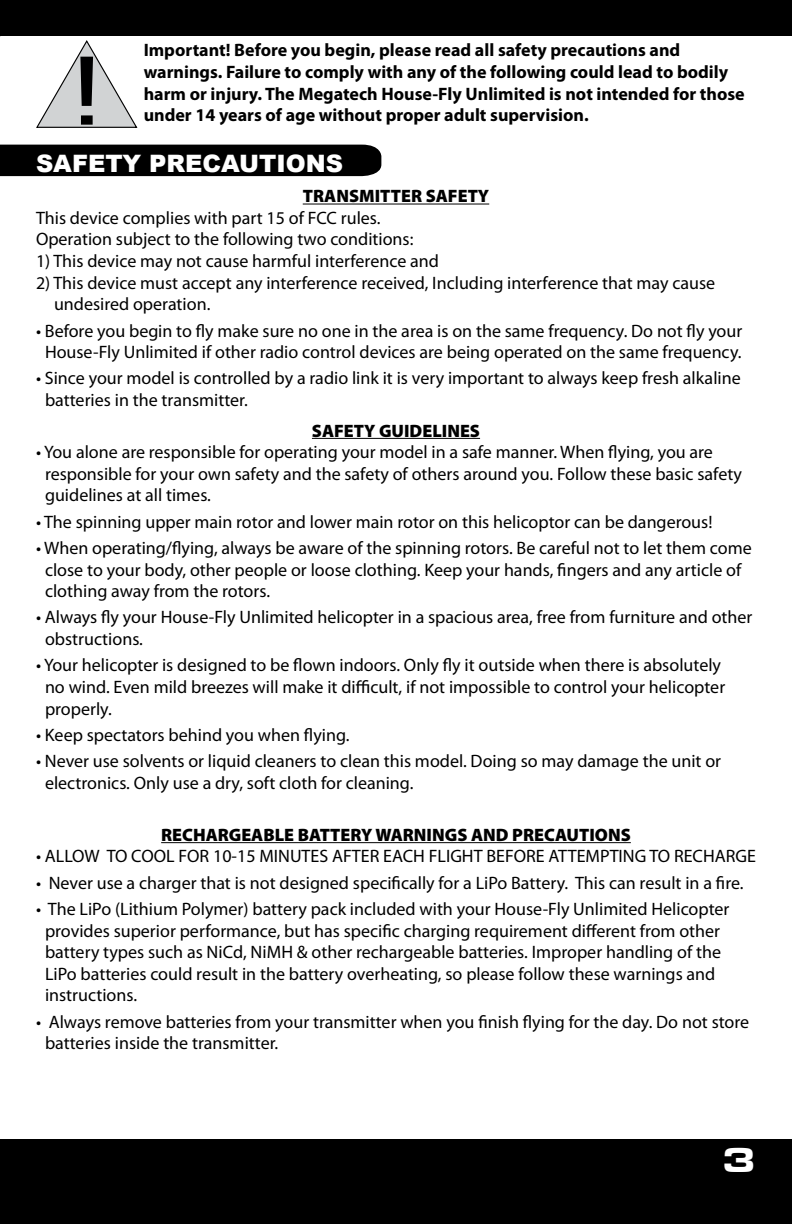
<style>
.page{position:relative;width:792px;height:1224px;background:#fff}
.page>*{position:absolute;margin:0;border:0;box-sizing:border-box;transform-origin:0 0}
.t1{font:36px "Eurostile T Blac Exte";color:#fff}
.t2{font:900 24px "Arial";color:#fff}
.t3{font:18px/21.6px "Myriad Pro";color:#000}
.t4{font:700 18px/21.6px "Myriad Pro";color:#000}
.t5{font:900 18px "Myriad Pro";color:#000}
</style>
<div class="page">
<div style="left:0;top:1140px;width:792px;height:84px;background:#000"></div>
<div style="left:0;top:0;width:792px;height:36px;background:#000"></div>
<div style="left:0;top:145px;width:381px;height:31px;background:#000"></div>
<hr style="left:303px;top:204px;width:186px;height:1px;background:#000">
<hr style="left:312px;top:438px;width:168px;height:1px;background:#000">
<hr style="left:161px;top:842px;width:470px;height:1px;background:#000">
<svg style="left:36px;top:40px;width:102px;height:88px"></svg>
<p class="t4" style="left:144px;top:40px;width:603px">Important! Before you begin, please read all safety precautions and warnings. Failure to comply with any of the following could lead to bodily harm or injury. The Megatech House-Fly Unlimited is not intended for those under 14 years of age without proper adult supervision.</p>
<h2 class="t2" style="left:36px;top:146px;width:309px">SAFETY PRECAUTIONS</h2>
<p class="t5" style="left:303px;top:186px;width:188px">TRANSMITTER SAFETY</p>
<p class="t3" style="left:36px;top:207px;width:379px">This device complies with part 15 of FCC rules.<br>Operation subject to the following two conditions:</p>
<p class="t3" style="left:36px;top:251px;width:404px">1) This device may not cause harmful interference and</p>
<p class="t3" style="left:54px;top:272px;width:663px;text-indent:-18px">2) This device must accept any interference received, Including interference that may cause undesired operation.</p>
<p class="t3" style="left:36px;top:320px;width:708px;text-align:center">• Before you begin to fly make sure no one in the area is on the same frequency. Do not fly your<br>House-Fly Unlimited if other radio control devices are being operated on the same frequency.</p>
<p class="t3" style="left:45px;top:368px;width:697px;text-indent:-9px">• Since your model is controlled by a radio link it is very important to always keep fresh alkaline batteries in the transmitter.</p>
<p class="t5" style="left:312px;top:420px;width:170px">SAFETY GUIDELINES</p>
<p class="t3" style="left:45px;top:442px;width:698px;text-indent:-9px">• You alone are responsible for operating your model in a safe manner. When flying, you are responsible for your own safety and the safety of others around you. Follow these basic safety guidelines at all times.</p>
<p class="t3" style="left:36px;top:511px;width:678px">• The spinning upper main rotor and lower main rotor on this helicoptor can be dangerous!</p>
<p class="t3" style="left:45px;top:537px;width:708px;text-indent:-9px">• When operating/flying, always be aware of the spinning rotors. Be careful not to let them come close to your body, other people or loose clothing. Keep your hands, fingers and any article of clothing away from the rotors.</p>
<p class="t3" style="left:45px;top:607px;width:709px;text-indent:-9px">• Always fly your House-Fly Unlimited helicopter in a spacious area, free from furniture and other obstructions.</p>
<p class="t3" style="left:45px;top:655px;width:682px;text-indent:-9px">• Your helicopter is designed to be flown indoors. Only fly it outside when there is absolutely no wind. Even mild breezes will make it difficult, if not impossible to control your helicopter properly.</p>
<p class="t3" style="left:36px;top:724px;width:315px">• Keep spectators behind you when flying.</p>
<p class="t3" style="left:45px;top:751px;width:678px;text-indent:-9px">• Never use solvents or liquid cleaners to clean this model. Doing so may damage the unit or electronics. Only use a dry, soft cloth for cleaning.</p>
<p class="t5" style="left:161px;top:825px;width:471px">RECHARGEABLE BATTERY WARNINGS AND PRECAUTIONS</p>
<p class="t3" style="left:36px;top:846px;width:722px">• ALLOW TO COOL FOR 10-15 MINUTES AFTER EACH FLIGHT BEFORE ATTEMPTING TO RECHARGE</p>
<p class="t3" style="left:36px;top:872px;width:709px">• Never use a charger that is not designed specifically for a LiPo Battery. This can result in a fire.</p>
<p class="t3" style="left:45px;top:899px;width:686px;text-indent:-9px">• The LiPo (Lithium Polymer) battery pack included with your House-Fly Unlimited Helicopter provides superior performance, but has specific charging requirement different from other battery types such as NiCd, NiMH &amp; other rechargeable batteries. Improper handling of the LiPo batteries could result in the battery overheating, so please follow these warnings and instructions.</p>
<p class="t3" style="left:45px;top:1011px;width:706px;text-indent:-9px">• Always remove batteries from your transmitter when you finish flying for the day. Do not store batteries inside the transmitter.</p>
<h1 class="t1" style="left:722px;top:1139px;width:36px">3</h1>
</div>
